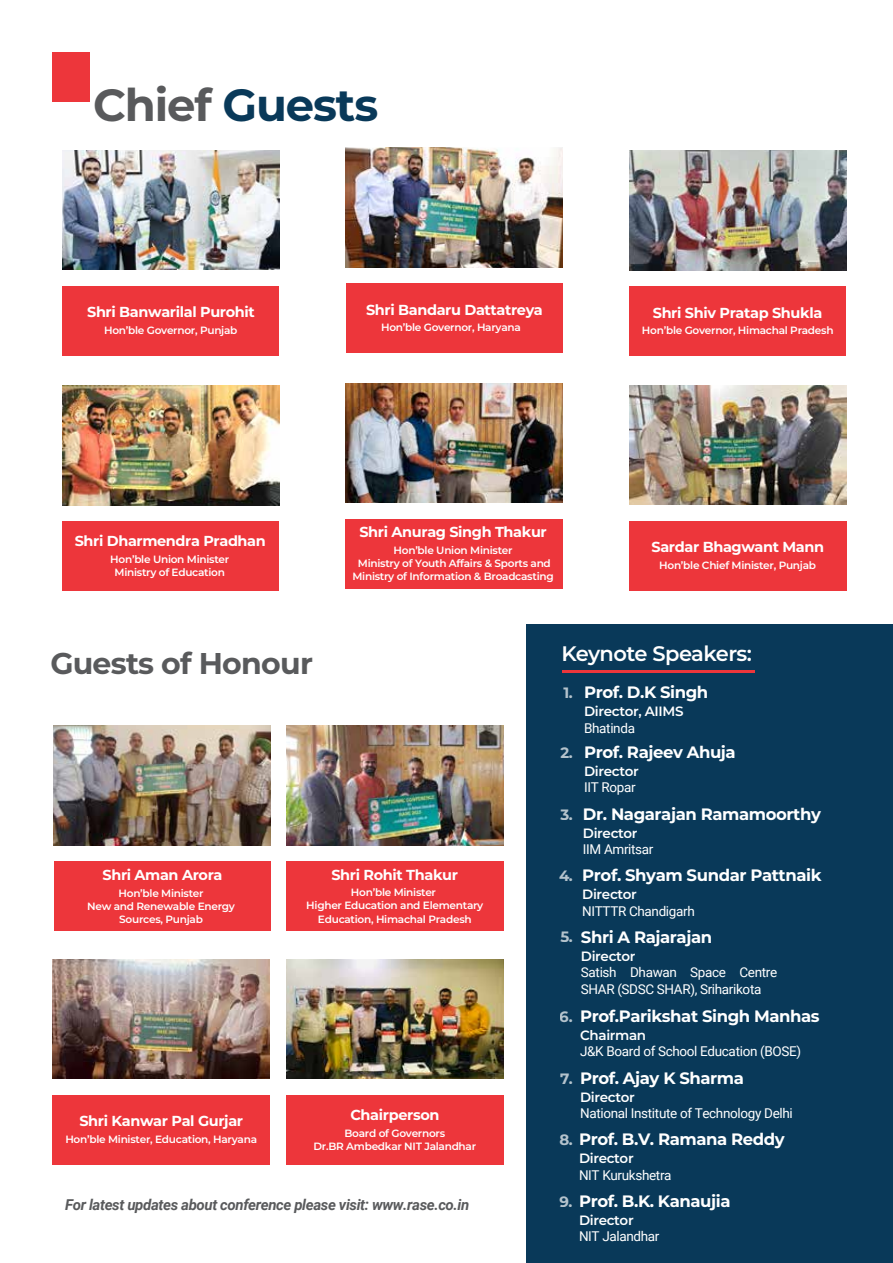
<style>
.page{position:relative;width:893px;height:1263px;background:#fff}
.page>*{position:absolute;margin:0;border:0;box-sizing:border-box;transform-origin:0 0}
.t1{font:700 45px "Montserrat";letter-spacing:-.025em;color:#093959}
.t2{font:700 30px "Montserrat";letter-spacing:-.025em;color:#595a5c}
.t3{font:600 21px "Montserrat";letter-spacing:-.025em;color:#fff}
.t4{font:700 16.5px "Montserrat";letter-spacing:-.025em;color:#fff}
.t5{font:italic 700 15px "Roboto";letter-spacing:-.025em;color:#595a5c}
.t6{font:700 15px "Montserrat";color:#fff}
.t7{font:700 14.55px "Montserrat";letter-spacing:-.025em;color:#fff}
.t8{font:700 14.4px "Montserrat";letter-spacing:-.025em;color:#fff}
.t9{font:13.5px/16.5px "Roboto";letter-spacing:-.025em;color:#fff}
.t10{font:600 13.5px "Montserrat";letter-spacing:-.025em;color:#fff}
.t11{font:600 10.5px/13.2px "Montserrat";letter-spacing:-.025em;color:#fff;text-align:center}
.s1{color:#595a5c}
.s2{font-size:15px}
</style>
<div class="page">
<div style="left:526px;top:624px;width:367px;height:639px;background:#093959"></div>
<div style="left:52px;top:52px;width:38px;height:50px;background:#ed363b"></div>
<hr style="left:563px;top:670px;width:192px;height:3px;background:#ed363b">
<div style="left:286px;top:861px;width:217px;height:70px;background:#ed363b"></div>
<div style="left:54px;top:861px;width:217px;height:70px;background:#ed363b"></div>
<img style="left:286px;top:726px;width:217px;height:119px">
<div style="left:286px;top:1095px;width:217px;height:69px;background:#ed363b"></div>
<img style="left:286px;top:959px;width:217px;height:119px">
<div style="left:52px;top:1095px;width:218px;height:69px;background:#ed363b"></div>
<img style="left:52px;top:959px;width:218px;height:119px">
<img style="left:54px;top:726px;width:217px;height:119px">
<div style="left:62px;top:286px;width:217px;height:70px;background:#ed363b"></div>
<div style="left:62px;top:521px;width:217px;height:70px;background:#ed363b"></div>
<img style="left:62px;top:386px;width:217px;height:119px">
<img style="left:62px;top:150px;width:217px;height:120px">
<div style="left:346px;top:519px;width:217px;height:70px;background:#ed363b"></div>
<img style="left:346px;top:383px;width:217px;height:120px">
<div style="left:346px;top:284px;width:217px;height:69px;background:#ed363b"></div>
<img style="left:346px;top:148px;width:217px;height:119px">
<div style="left:629px;top:521px;width:217px;height:70px;background:#ed363b"></div>
<img style="left:629px;top:385px;width:217px;height:120px">
<div style="left:629px;top:286px;width:217px;height:70px;background:#ed363b"></div>
<img style="left:629px;top:151px;width:217px;height:119px">
<h1 class="t1" style="left:93px;top:73px;width:287px"><span class="s1">Chief</span> Guests</h1>
<h3 class="t7" style="left:87px;top:302px;width:169px">Shri Banwarilal Purohit</h3>
<p class="t11" style="left:104px;top:323px;width:135px">Hon’ble Governor, Punjab</p>
<h3 class="t8" style="left:75px;top:531px;width:193px">Shri Dharmendra Pradhan</h3>
<p class="t11" style="left:110px;top:552px;width:120px">Hon’ble Union Minister<br>Ministry of Education</p>
<h3 class="t7" style="left:366px;top:299px;width:178px">Shri Bandaru Dattatreya</h3>
<p class="t11" style="left:381px;top:321px;width:141px">Hon’ble Governor, Haryana</p>
<h3 class="t7" style="left:359px;top:522px;width:189px">Shri Anurag Singh Thakur</h3>
<p class="t11" style="left:352px;top:543px;width:203px">Hon’ble Union Minister<br>Ministry of Youth Affairs &amp; Sports and<br>Ministry of Information &amp; Broadcasting</p>
<h3 class="t7" style="left:653px;top:302px;width:171px">Shri Shiv Pratap Shukla</h3>
<p class="t11" style="left:642px;top:323px;width:193px">Hon’ble Governor, Himachal Pradesh</p>
<h3 class="t7" style="left:651px;top:537px;width:174px">Sardar Bhagwant Mann</h3>
<p class="t11" style="left:659px;top:558px;width:158px">Hon’ble Chief Minister, Punjab</p>
<h2 class="t2" style="left:50px;top:642px;width:264px">Guests of Honour</h2>
<h3 class="t3" style="left:561px;top:638px;width:192px">Keynote Speakers:</h3>
<h3 class="t4" style="left:584px;top:680px;width:126px">Prof. D.K Singh</h3>
<p class="t10" style="left:584px;top:702px;width:101px">Director, AIIMS</p>
<p class="t9" style="left:584px;top:719px;width:52px">Bhatinda</p>
<h3 class="t6" style="left:563px;top:682px;width:11px">1.</h3>
<h3 class="t8" style="left:103px;top:865px;width:121px">Shri Aman Arora</h3>
<p class="t11" style="left:87px;top:886px;width:149px">Hon’ble Minister<br>New and Renewable Energy<br>Sources, Punjab</p>
<h3 class="t7" style="left:331px;top:864px;width:128px">Shri Rohit Thakur</h3>
<p class="t11" style="left:306px;top:885px;width:179px">Hon’ble Minister<br>Higher Education and Elementary<br>Education, Himachal Pradesh</p>
<h3 class="t7" style="left:79px;top:1110px;width:165px">Shri Kanwar Pal Gurjar</h3>
<p class="t11" style="left:65px;top:1132px;width:193px">Hon’ble Minister, Education, Haryana</p>
<h3 class="t7" style="left:350px;top:1105px;width:91px">Chairperson</h3>
<p class="t11" style="left:314px;top:1126px;width:164px">Board of Governors<br>Dr.BR Ambedkar NIT Jalandhar</p>
<h3 class="t5" style="left:65px;top:1194px;width:406px">For latest updates about conference please visit: www.rase.co.in</h3>
<h3 class="t6" style="left:560px;top:741px;width:14px">2.</h3>
<h3 class="t4" style="left:584px;top:740px;width:153px">Prof. Rajeev Ahuja</h3>
<p class="t10" style="left:584px;top:761px;width:56px">Director</p>
<p class="t9" style="left:584px;top:779px;width:53px">IIT Ropar</p>
<h3 class="t6" style="left:560px;top:803px;width:14px">3.</h3>
<h3 class="t4" style="left:583px;top:802px;width:239px">Dr. Nagarajan Ramamoorthy</h3>
<p class="t10" style="left:583px;top:823px;width:56px">Director</p>
<p class="t9" style="left:583px;top:841px;width:72px">IIM Amritsar</p>
<h3 class="t6" style="left:559px;top:865px;width:15px">4.</h3>
<h3 class="t4" style="left:582px;top:863px;width:241px">Prof. Shyam Sundar Pattnaik</h3>
<p class="t10" style="left:582px;top:885px;width:56px">Director</p>
<p class="t9" style="left:582px;top:902px;width:114px">NITTTR Chandigarh</p>
<h3 class="t6" style="left:560px;top:925px;width:14px">5.</h3>
<h3 class="t4" style="left:581px;top:925px;width:133px">Shri A Rajarajan</h3>
<p class="t10" style="left:581px;top:946px;width:56px">Director</p>
<p class="t9" style="left:581px;top:964px;width:198px">Satish Dhawan Space Centre<br>SHAR (SDSC SHAR), Sriharikota</p>
<h3 class="t4" style="left:560px;top:1004px;width:261px"><span class="s2">6.</span> Prof.Parikshat Singh Manhas</h3>
<p class="t10" style="left:580px;top:1025px;width:68px">Chairman</p>
<p class="t9" style="left:580px;top:1043px;width:223px">J&amp;K Board of School Education (BOSE)</p>
<h3 class="t4" style="left:560px;top:1066px;width:186px"><span class="s2">7.</span> Prof. Ajay K Sharma</h3>
<p class="t10" style="left:580px;top:1087px;width:56px">Director</p>
<p class="t9" style="left:580px;top:1104px;width:214px">National Institute of Technology Delhi</p>
<h3 class="t4" style="left:559px;top:1127px;width:227px"><span class="s2">8.</span> Prof. B.V. Ramana Reddy</h3>
<p class="t10" style="left:579px;top:1149px;width:56px">Director</p>
<p class="t9" style="left:579px;top:1166px;width:94px">NIT Kurukshetra</p>
<h3 class="t4" style="left:559px;top:1189px;width:173px"><span class="s2">9.</span> Prof. B.K. Kanaujia</h3>
<p class="t10" style="left:579px;top:1210px;width:56px">Director</p>
<p class="t9" style="left:579px;top:1228px;width:82px">NIT Jalandhar</p>
</div>
